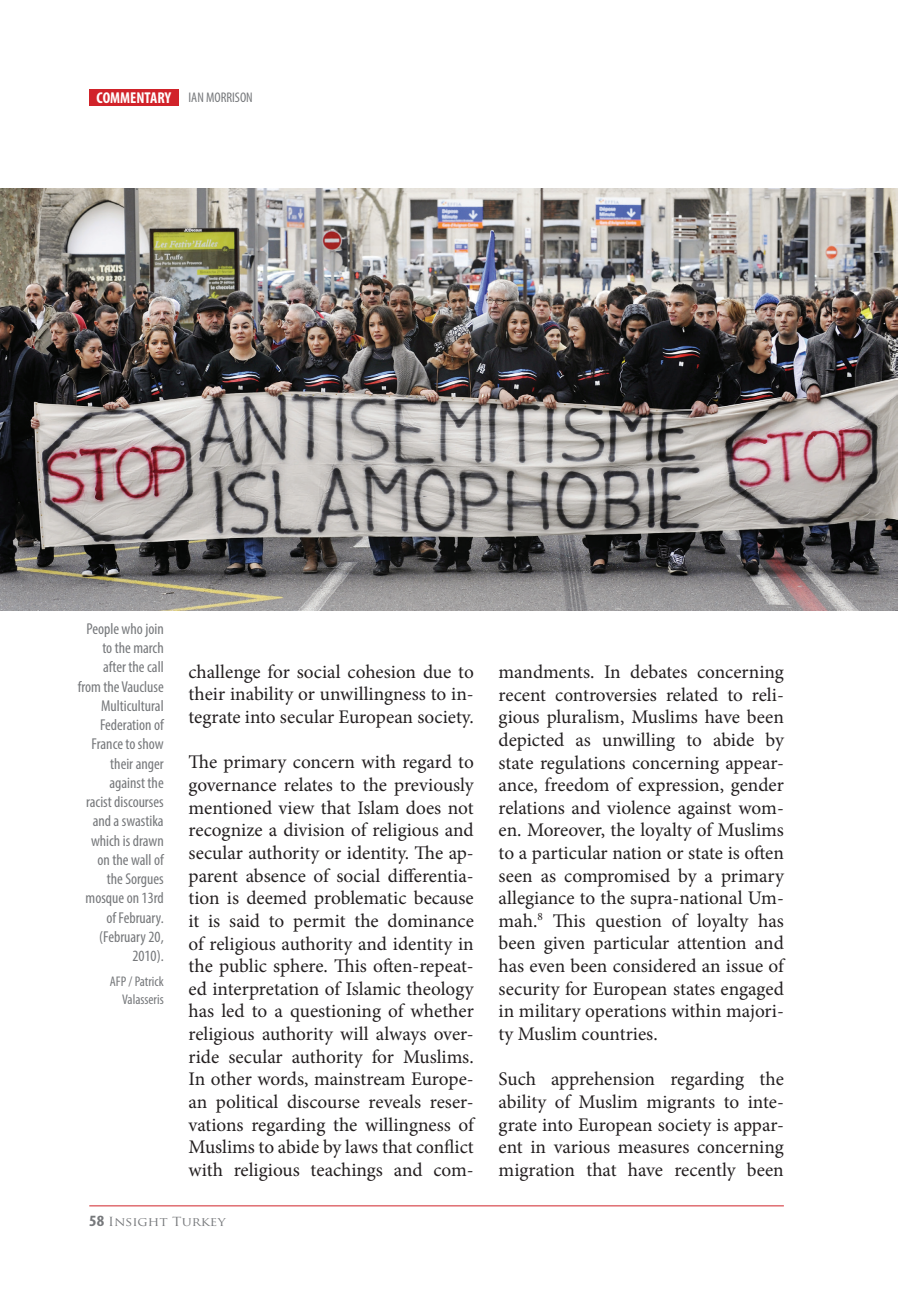
<style>
.page{position:relative;width:898px;height:1290px;background:#fff}
.page>*{position:absolute;margin:0;border:0;box-sizing:border-box;transform-origin:0 0}
.t1{font:19.25px/22.6px "Minion Pro";color:#231f20;text-align:justify}
.t2{font:condensed 15.75px/19.2px "Myriad Pro";color:#76787b;text-align:right}
.t3{font:condensed 14px/17.5px "Myriad Pro";color:#76787b;text-align:right}
.t4{font:12.25px "Trajan Pro";color:#76787b;scale:1.11 1}
.s1{font-weight:700;font-size:15.75px;color:#fff}
.s2{font-family:"Myriad Pro";font-weight:700;font-stretch:condensed;font-size:15.75px}
</style>
<div class="page">
<div style="left:89px;top:89px;width:90px;height:17px;background:#d1232a"></div>
<hr style="left:89px;top:1205px;width:695px;height:1px;background:#d1232a">
<img style="left:0;top:189px;width:898px;height:421px">
<p class="t3" style="left:97px;top:89px;width:158px"><span class="s1">COMMENTARY</span> IAN MORRISON</p>
<p class="t2" style="left:78px;top:619px;width:87px">People who join to the march after the call from the Vaucluse<br>Multicultural<br>Federation of<br>France to show their anger against the<br>racist discourses and a swastika which is drawn on the wall of the Sorgues mosque on 13rd of February. (February 20,<br>2010).</p>
<p class="t3" style="left:110px;top:973px;width:55px">AFP / Patrick<br>Valasseris</p>
<p class="t1" style="left:189px;top:660px;width:287px">challenge for social cohesion due to their inability or unwillingness to in&shy;tegrate into secular European society.</p>
<p class="t1" style="left:189px;top:751px;width:287px">The primary concern with regard to governance relates to the previously mentioned view that Islam does not recognize a division of religious and secular authority or identity. The ap&shy;parent absence of social differentia&shy;tion is deemed problematic because it is said to permit the dominance of religious authority and identity in the public sphere. This often-repeat&shy;ed interpretation of Islamic theology has led to a questioning of whether religious authority will always over&shy;ride secular authority for Muslims.<br>In other words, mainstream Europe&shy;an political discourse reveals reser&shy;vations regarding the willingness of Muslims to abide by laws that conflict with religious teachings and com-</p>
<p class="t4" style="left:89px;top:1213px;width:124px"><span class="s2">58</span> Insight Turkey</p>
<p class="t1" style="left:499px;top:661px;width:287px">mandments. In debates concerning recent controversies related to reli&shy;gious pluralism, Muslims have been depicted as unwilling to abide by state regulations concerning appear&shy;ance, freedom of expression, gender relations and violence against wom&shy;en. Moreover, the loyalty of Muslims to a particular nation or state is often seen as compromised by a primary allegiance to the supra-national Um&shy;mah.<sup>8</sup> This question of loyalty has been given particular attention and has even been considered an issue of security for European states engaged in military operations within majori&shy;ty Muslim countries.</p>
<p class="t1" style="left:499px;top:1068px;width:287px">Such apprehension regarding the ability of Muslim migrants to inte&shy;grate into European society is appar&shy;ent in various measures concerning migration that have recently been</p>
</div>
